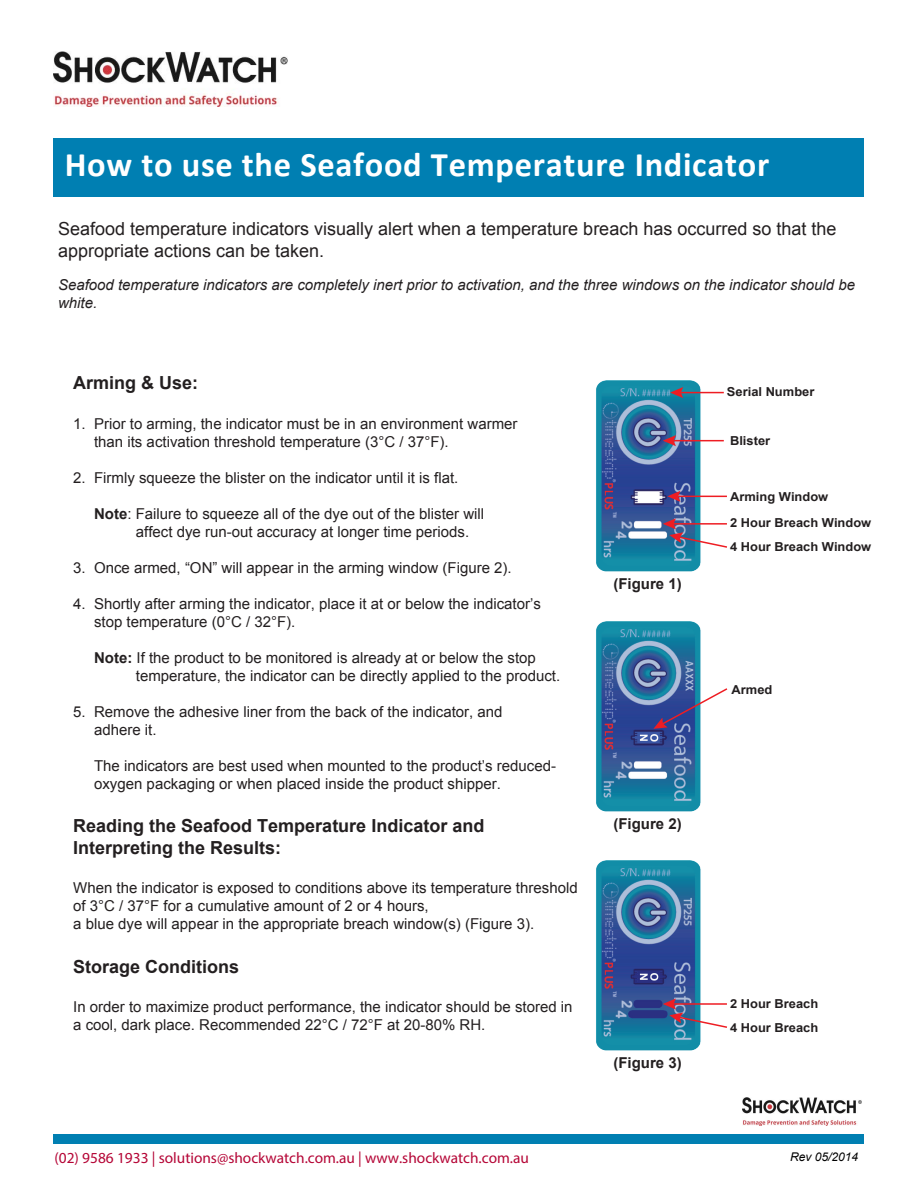
<style>
.page{position:relative;width:918px;height:1188px;background:#fff}
.page>*{position:absolute;margin:0;border:0;box-sizing:border-box;transform-origin:0 0}
.t1{font:700 34.5px "Calibri";letter-spacing:.02em;color:#fff}
.t2{font:18px/21.6px "Arial";color:#231f20}
.t3{font:700 18px/21.6px "Arial";color:#231f20}
.t4{font:15.3px "Myriad Pro";color:#b50536}
.t5{font:15px/18px "Arial";color:#231f20}
.t6{font:italic 15px/18px "Arial";color:#231f20}
.t7{font:700 15px "Arial";color:#231f20}
.t8{font:700 12.3px/24px "Arial";color:#231f20;scale:1.04 1}
.t9{font:italic 12px "Arial";color:#000}
.s1{font-weight:700}
</style>
<div class="page">
<img style="left:596px;top:860px;width:105px;height:191px">
<img style="left:596px;top:380px;width:107px;height:192px">
<img style="left:596px;top:621px;width:105px;height:191px">
<hr style="left:679px;top:392px;width:45px;height:1px;background:#ee1d23">
<svg style="left:670px;top:387px;width:13px;height:11px"></svg>
<hr style="left:672px;top:440px;width:52px;height:1px;background:#ee1d23">
<svg style="left:663px;top:435px;width:13px;height:11px"></svg>
<hr style="left:676px;top:496px;width:51px;height:1px;background:#ee1d23">
<svg style="left:667px;top:491px;width:13px;height:11px"></svg>
<svg style="left:653px;top:687px;width:75px;height:42px"></svg>
<svg style="left:663px;top:518px;width:64px;height:31px"></svg>
<svg style="left:663px;top:998px;width:64px;height:31px"></svg>
<div style="left:54px;top:138px;width:810px;height:59px;background:#007fb2"></div>
<img style="left:54px;top:52px;width:234px;height:54px">
<div style="left:54px;top:1134px;width:810px;height:9px;background:#007fb2"></div>
<img style="left:742px;top:1097px;width:119px;height:28px">
<h1 class="t1" style="left:65px;top:142px;width:706px">How to use the Seafood Temperature Indicator</h1>
<p class="t2" style="left:58px;top:218px;width:780px">Seafood temperature indicators visually alert when a temperature breach has occurred so that the appropriate actions can be taken.</p>
<p class="t6" style="left:58px;top:276px;width:799px">Seafood temperature indicators are completely inert prior to activation, and the three windows on the indicator should be white.</p>
<p class="t3" style="left:73px;top:373px;width:127px">Arming &amp; Use:</p>
<p class="t5" style="left:94px;top:415px;width:425px;text-indent:-21px">1. Prior to arming, the indicator must be in an environment warmer than its activation threshold temperature (3°C / 37°F).</p>
<p class="t5" style="left:73px;top:469px;width:387px">2. Firmly squeeze the blister on the indicator until it is flat.</p>
<p class="t5" style="left:136px;top:505px;width:350px;text-indent:-42px"><span class="s1">Note</span>: Failure to squeeze all of the dye out of the blister will affect dye run-out accuracy at longer time periods.</p>
<p class="t5" style="left:73px;top:559px;width:440px">3. Once armed, “ON” will appear in the arming window (Figure 2).</p>
<p class="t5" style="left:94px;top:595px;width:448px;text-indent:-21px">4. Shortly after arming the indicator, place it at or below the indicator’s stop temperature (0°C / 32°F).</p>
<p class="t5" style="left:136px;top:649px;width:426px;text-indent:-42px"><span class="s1">Note:</span> If the product to be monitored is already at or below the stop temperature, the indicator can be directly applied to the product.</p>
<p class="t5" style="left:94px;top:703px;width:410px;text-indent:-21px">5. Remove the adhesive liner from the back of the indicator, and adhere it.</p>
<p class="t5" style="left:94px;top:757px;width:463px">The indicators are best used when mounted to the product’s reduced&shy;oxygen packaging or when placed inside the product shipper.</p>
<p class="t3" style="left:73px;top:816px;width:413px">Reading the Seafood Temperature Indicator and<br>Interpreting the Results:</p>
<p class="t5" style="left:73px;top:879px;width:506px">When the indicator is exposed to conditions above its temperature threshold of 3°C / 37°F for a cumulative amount of 2 or 4 hours,<br>a blue dye will appear in the appropriate breach window(s) (Figure 3).</p>
<p class="t3" style="left:73px;top:956px;width:168px">Storage Conditions</p>
<p class="t5" style="left:73px;top:998px;width:501px">In order to maximize product performance, the indicator should be stored in a cool, dark place. Recommended 22°C / 72°F at 20-80% RH.</p>
<p class="t4" style="left:55px;top:1148px;width:476px">(02) 9586 1933 | solutions@shockwatch.com.au | www.shockwatch.com.au</p>
<p class="t7" style="left:613px;top:573px;width:70px">(Figure 1)</p>
<p class="t7" style="left:613px;top:814px;width:70px">(Figure 2)</p>
<p class="t7" style="left:613px;top:1053px;width:70px">(Figure 3)</p>
<p class="t8" style="left:727px;top:380px;width:86px">Serial Number</p>
<p class="t8" style="left:730px;top:429px;width:40px">Blister</p>
<p class="t8" style="left:730px;top:485px;width:96px">Arming Window</p>
<p class="t8" style="left:730px;top:511px;width:137px">2 Hour Breach Window<br>4 Hour Breach Window</p>
<p class="t8" style="left:732px;top:678px;width:41px">Armed</p>
<p class="t8" style="left:730px;top:992px;width:86px">2 Hour Breach<br>4 Hour Breach</p>
<p class="t9" style="left:790px;top:1149px;width:70px">Rev 05/2014</p>
</div>
